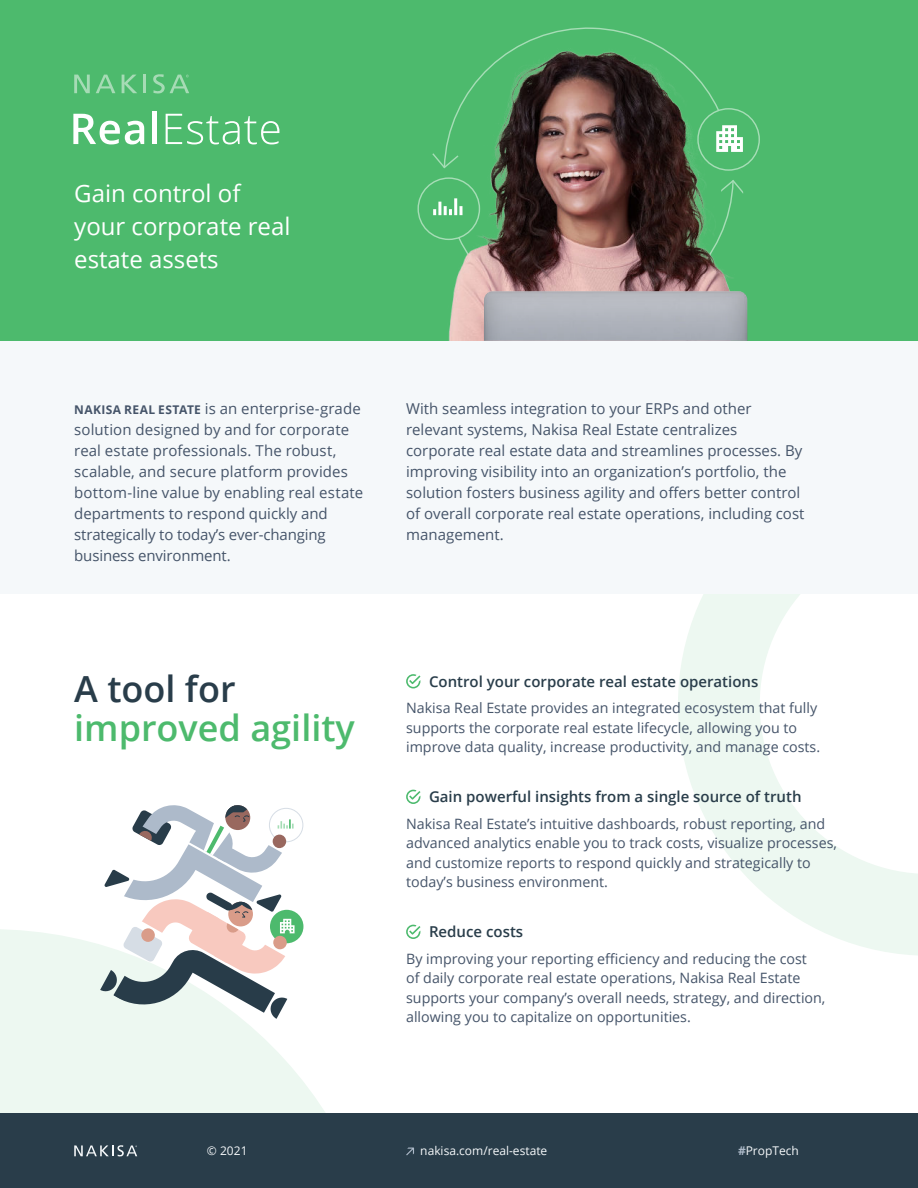
<style>
.page{position:relative;width:918px;height:1188px;background:#fff}
.page>*{position:absolute;margin:0;border:0;box-sizing:border-box;transform-origin:0 0}
.t1{font:600 36px "Open Sans";color:#4dba6d}
.t2{font:600 36px "Open Sans";color:#293d4a}
.t3{font:24px/33px "Open Sans";color:#fff}
.t4{font:15px/21px "Open Sans";color:#455469}
.t5{font:600 15px "Open Sans";color:#293d4a}
.t6{font:14.25px/19.5px "Open Sans";color:#455469}
.t7{font:12px "Open Sans";color:#f5f8fa}
.s1{font-weight:700;font-size:12px}
.s2{font-weight:700;color:#adbac9}
</style>
<div class="page">
<svg style="left:0;top:929px;width:379px;height:185px"></svg>
<svg style="left:678px;top:595px;width:240px;height:360px"></svg>
<div style="left:0;top:341px;width:918px;height:253px;background:#f5f8fa"></div>
<div style="left:0;top:1114px;width:918px;height:74px;background:#293d4a"></div>
<div style="left:0;top:0;width:918px;height:341px;background:#4dba6d"></div>
<svg style="left:406px;top:674px;width:15px;height:14px"></svg>
<svg style="left:406px;top:790px;width:15px;height:14px"></svg>
<svg style="left:406px;top:925px;width:15px;height:14px"></svg>
<img style="left:417px;top:27px;width:343px;height:314px">
<svg style="left:433px;top:179px;width:314px;height:162px"></svg>
<div style="left:269px;top:808px;width:34px;height:34px;border:1px solid #d6dde5;border-radius:50%"></div>
<div style="left:270px;top:910px;width:33px;height:33px;background:#4dba6d;border-radius:50%"></div>
<svg style="left:100px;top:805px;width:195px;height:229px"></svg>
<div style="left:273px;top:936px;width:14px;height:14px;background:#d99c89;border-radius:50%"></div>
<div style="left:141px;top:928px;width:14px;height:14px;background:#d99c89;border-radius:50%"></div>
<svg style="left:74px;top:1145px;width:63px;height:12px"></svg>
<svg style="left:406px;top:1148px;width:8px;height:7px"></svg>
<svg style="left:96px;top:75px;width:19px;height:18px"></svg>
<hr style="left:143px;top:75px;width:3px;height:18px;background:#a6dbb5">
<svg style="left:122px;top:75px;width:15px;height:18px"></svg>
<svg style="left:153px;top:74px;width:36px;height:20px"></svg>
<svg style="left:74px;top:75px;width:16px;height:18px"></svg>
<svg style="left:73px;top:114px;width:71px;height:30px"></svg>
<div style="left:152px;top:112px;width:5px;height:32px;background:#fff"></div>
<svg style="left:166px;top:114px;width:113px;height:30px"></svg>
<h2 class="t3" style="left:74px;top:179px;width:218px">Gain control of your corporate real estate assets</h2>
<p class="t4" style="left:74px;top:399px;width:291px"><span class="s1">NAKISA REAL ESTATE</span> is an enterprise-grade solution designed by and for corporate real estate professionals. The robust, scalable, and secure platform provides bottom-line value by enabling real estate departments to respond quickly and strategically to today’s ever-changing business environment.</p>
<p class="t4" style="left:406px;top:399px;width:400px">With seamless integration to your ERPs and other relevant systems, Nakisa Real Estate centralizes corporate real estate data and streamlines processes. By improving visibility into an organization’s portfolio, the solution fosters business agility and offers better control of overall corporate real estate operations, including cost management.</p>
<h1 class="t2" style="left:74px;top:674px;width:163px">A tool for</h1>
<h1 class="t1" style="left:74px;top:713px;width:282px">improved agility</h1>
<p class="t5" style="left:429px;top:676px;width:331px">Control your corporate real estate operations</p>
<p class="t6" style="left:406px;top:700px;width:416px">Nakisa Real Estate provides an integrated ecosystem that fully supports the corporate real estate lifecycle, allowing you to improve data quality, increase productivity, and manage costs.</p>
<p class="t5" style="left:429px;top:791px;width:374px">Gain powerful insights from a single source of truth</p>
<p class="t6" style="left:406px;top:815px;width:432px">Nakisa Real Estate’s intuitive dashboards, robust reporting, and advanced analytics enable you to track costs, visualize processes, and customize reports to respond quickly and strategically to today’s business environment.</p>
<p class="t5" style="left:429px;top:926px;width:96px">Reduce costs</p>
<p class="t6" style="left:406px;top:948px;width:421px">By improving your reporting efficiency and reducing the cost<br>of daily corporate real estate operations, Nakisa Real Estate supports your company’s overall needs, strategy, and direction, allowing you to capitalize on opportunities.</p>
<p class="t7" style="left:207px;top:1146px;width:42px">© 2021</p>
<p class="t7" style="left:738px;top:1146px;width:62px"><span class="s2">#</span>PropTech</p>
<p class="t7" style="left:420px;top:1146px;width:129px">nakisa.com/real-estate</p>
</div>
